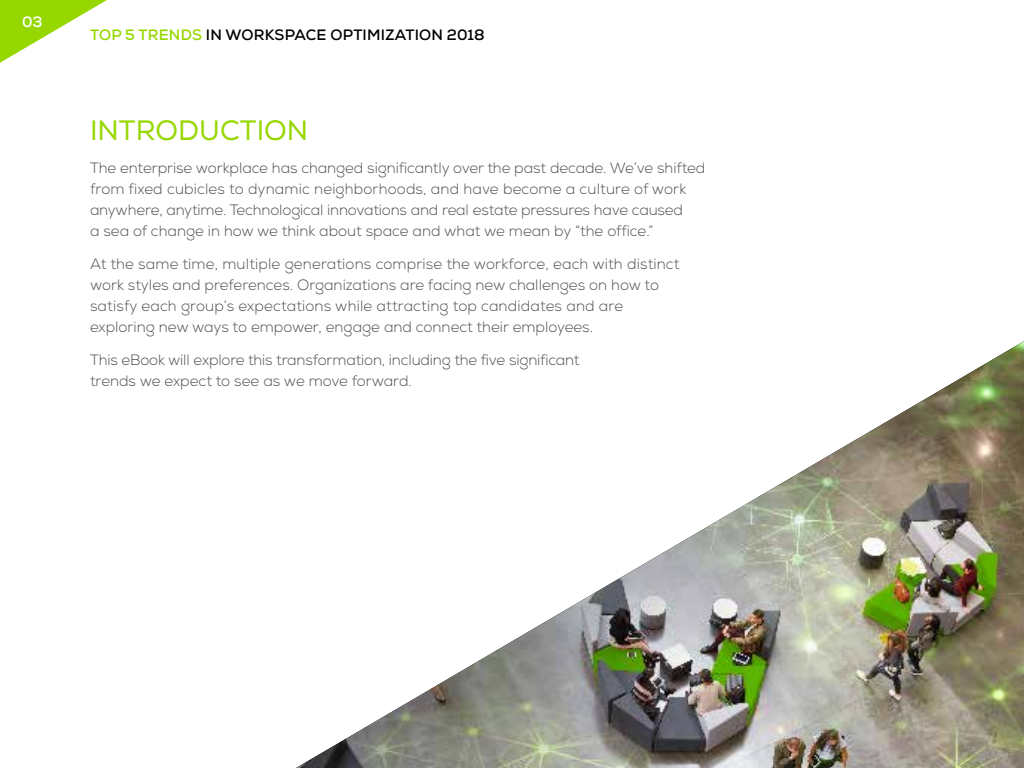
<style>
.page{position:relative;width:1024px;height:768px;background:#fff}
.page>*{position:absolute;margin:0;border:0;box-sizing:border-box;transform-origin:0 0}
.t1{font:28px "Nexa";color:#97d700}
.t2{font:300 15px/21px "Nexa";color:#4d4d4d}
.t3{font:700 15px "Nexa";letter-spacing:.015em;color:#000}
.t4{font:700 15px "Nexa";color:#fff}
.s1{color:#97d700}
</style>
<div class="page">
<svg style="left:0;top:0;width:107px;height:63px"></svg>
<img style="left:296px;top:341px;width:728px;height:427px">
<p class="t4" style="left:22px;top:13px;width:22px">03</p>
<p class="t3" style="left:90px;top:26px;width:396px"><span class="s1">TOP 5 TRENDS</span> IN WORKSPACE OPTIMIZATION 2018</p>
<h1 class="t1" style="left:90px;top:113px;width:220px">INTRODUCTION</h1>
<p class="t2" style="left:90px;top:157px;width:617px">The enterprise workplace has changed significantly over the past decade. We’ve shifted from fixed cubicles to dynamic neighborhoods, and have become a culture of work anywhere, anytime. Technological innovations and real estate pressures have caused<br>a sea of change in how we think about space and what we mean by “the office.”</p>
<p class="t2" style="left:90px;top:253px;width:591px">At the same time, multiple generations comprise the workforce, each with distinct work styles and preferences. Organizations are facing new challenges on how to satisfy each group’s expectations while attracting top candidates and are exploring new ways to empower, engage and connect their employees.</p>
<p class="t2" style="left:90px;top:349px;width:491px">This eBook will explore this transformation, including the five significant trends we expect to see as we move forward.</p>
</div>
